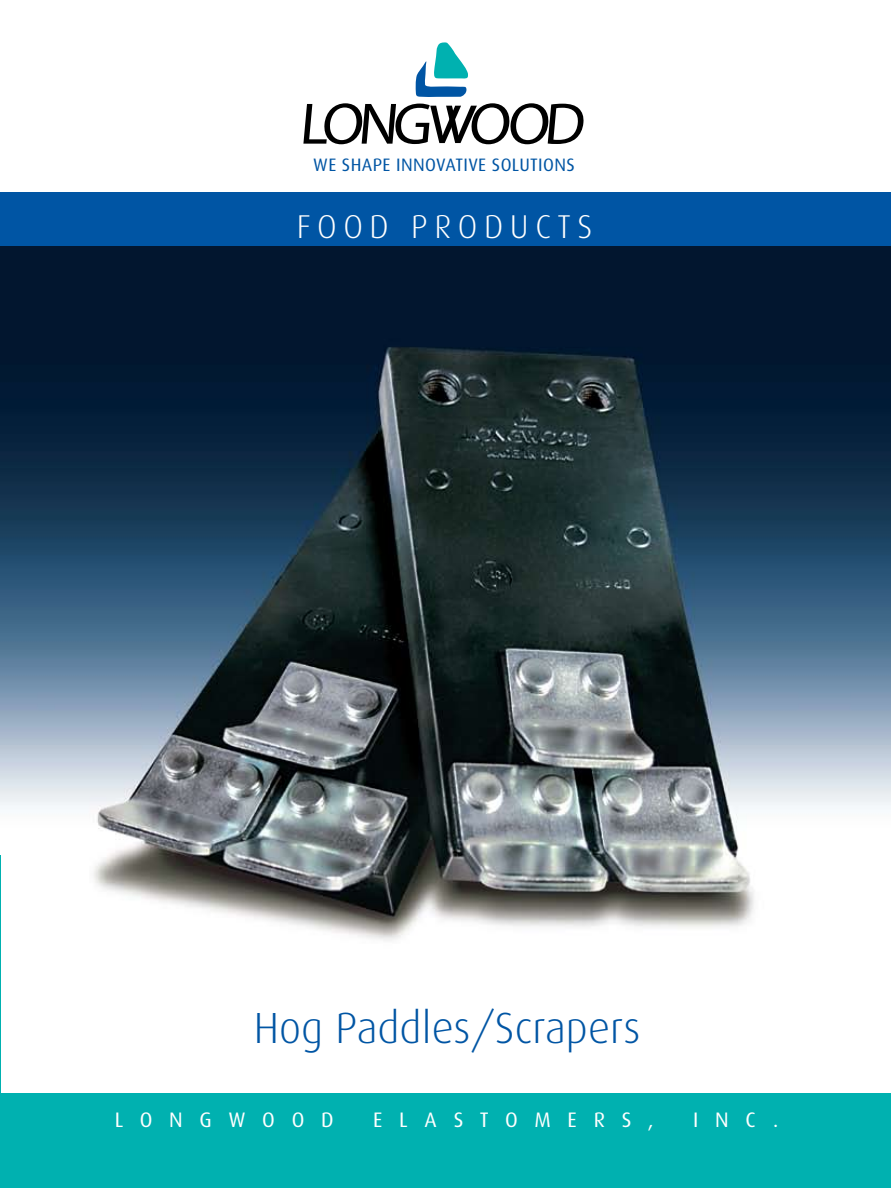
<style>
.page{position:relative;width:891px;height:1188px;background:#fff}
.page>*{position:absolute;margin:0;border:0;box-sizing:border-box;transform-origin:0 0}
.t1{font:300 43.65px "Dax";color:#0055a4}
.t2{font:300 33px "Dax";letter-spacing:.2em;color:#fff}
.t3{font:21px "Dax";letter-spacing:.8em;color:#fff}
.t4{font:18px "Dax";letter-spacing:.02em;color:#0055a4}
</style>
<div class="page">
<img style="left:0;top:246px;width:891px;height:848px">
<svg style="left:416px;top:42px;width:52px;height:55px"></svg>
<svg style="left:303px;top:103px;width:281px;height:41px"></svg>
<div style="left:0;top:1094px;width:891px;height:94px;background:#00b1b0"></div>
<div style="left:0;top:192px;width:891px;height:54px;background:#0055a4"></div>
<p class="t4" style="left:313px;top:155px;width:263px">WE SHAPE INNOVATIVE SOLUTIONS</p>
<h2 class="t2" style="left:297px;top:208px;width:297px">FOOD PRODUCTS</h2>
<h1 class="t1" style="left:254px;top:1004px;width:388px">Hog Paddles/Scrapers</h1>
<p class="t3" style="left:115px;top:1108px;width:220px">LONGWOOD</p>
<p class="t3" style="left:373px;top:1108px;width:282px">ELASTOMERS,</p>
<p class="t3" style="left:693px;top:1108px;width:87px">INC.</p>
</div>
